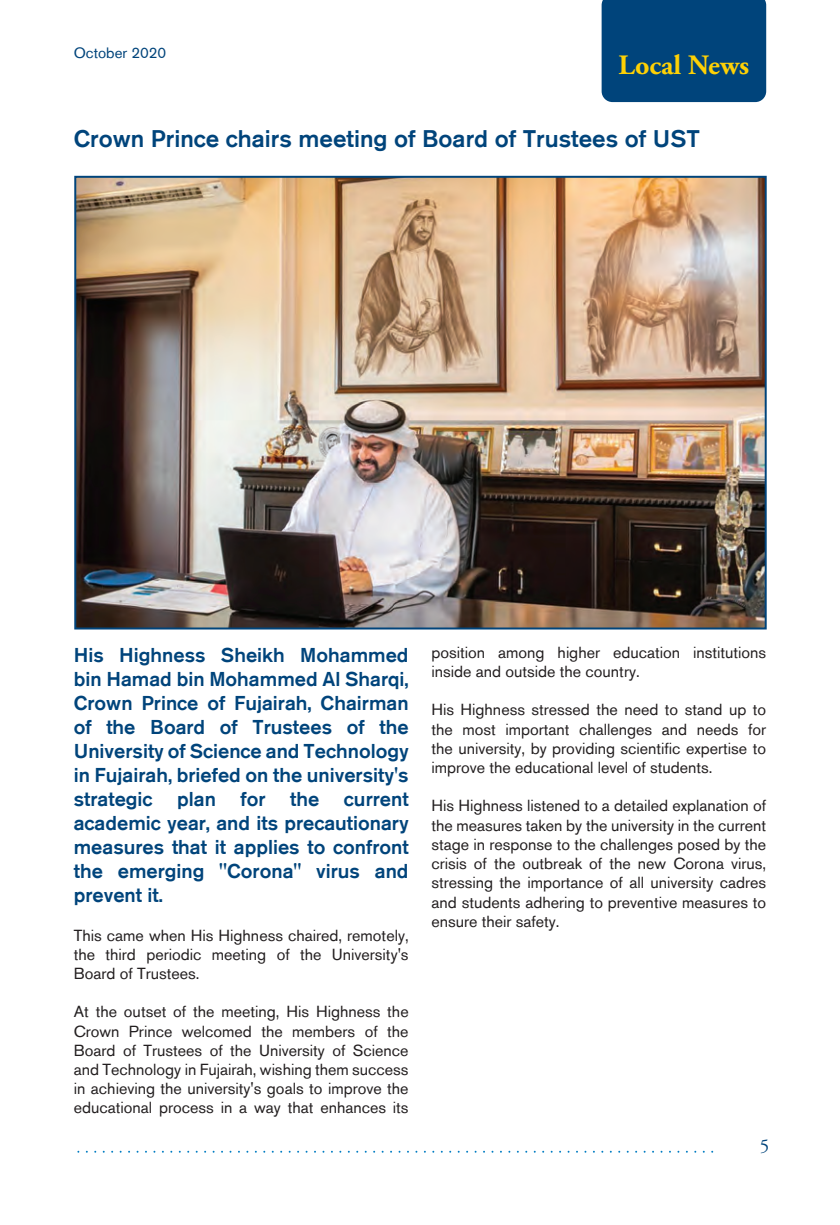
<style>
.page{position:relative;width:840px;height:1225px;background:#fff}
.page>*{position:absolute;margin:0;border:0;box-sizing:border-box;transform-origin:0 0}
.t1{font:700 28px "Adobe Garamond Pro";color:#fed105}
.t2{font:500 24px "Akzidenz Grotesk BE";color:#00447b}
.t3{font:500 20px/24px "Akzidenz Grotesk BE";color:#00447b;text-align:justify}
.t4{font:19.2px "Adobe Garamond Pro";color:#00447b}
.t5{font:16px/19.2px "Akzidenz Grotesk BE";color:#231f20;text-align:justify}
.t6{font:15px "Akzidenz Grotesk BE";color:#00447b}
</style>
<div class="page">
<div style="left:601px;top:0;width:164px;height:102px;background:#00447b"></div>
<img style="left:77px;top:179px;width:686px;height:447px">
<div style="left:74px;top:176px;width:692px;height:453px;border:2px solid #00447b"></div>
<p class="t6" style="left:74px;top:43px;width:94px">October 2020</p>
<h1 class="t1" style="left:618px;top:49px;width:132px">Local News</h1>
<h2 class="t2" style="left:74px;top:124px;width:627px">Crown Prince chairs meeting of Board of Trustees of UST</h2>
<p class="t3" style="left:74px;top:643px;width:336px">His Highness Sheikh Mohammed bin Hamad bin Mohammed Al Sharqi, Crown Prince of Fujairah, Chairman of the Board of Trustees of the University of Science and Technology in Fujairah, briefed on the university's strategic plan for the current academic year, and its precautionary measures that it applies to confront the emerging "Corona" virus and prevent it.</p>
<p class="t5" style="left:74px;top:925px;width:336px">This came when His Highness chaired, remotely, the third periodic meeting of the University's Board of Trustees.</p>
<p class="t5" style="left:74px;top:1002px;width:336px">At the outset of the meeting, His Highness the Crown Prince welcomed the members of the Board of Trustees of the University of Science and Technology in Fujairah, wishing them success in achieving the university's goals to improve the educational process in a way that enhances its</p>
<p class="t5" style="left:431px;top:642px;width:336px">position among higher education institutions inside and outside the country.</p>
<p class="t5" style="left:431px;top:700px;width:336px">His Highness stressed the need to stand up to the most important challenges and needs for the university, by providing scientific expertise to improve the educational level of students.</p>
<p class="t5" style="left:431px;top:796px;width:336px">His Highness listened to a detailed explanation of the measures taken by the university in the current stage in response to the challenges posed by the crisis of the outbreak of the new Corona virus, stressing the importance of all university cadres and students adhering to preventive measures to ensure their safety.</p>
<p class="t4" style="left:759px;top:1134px;width:11px">5</p>
</div>
